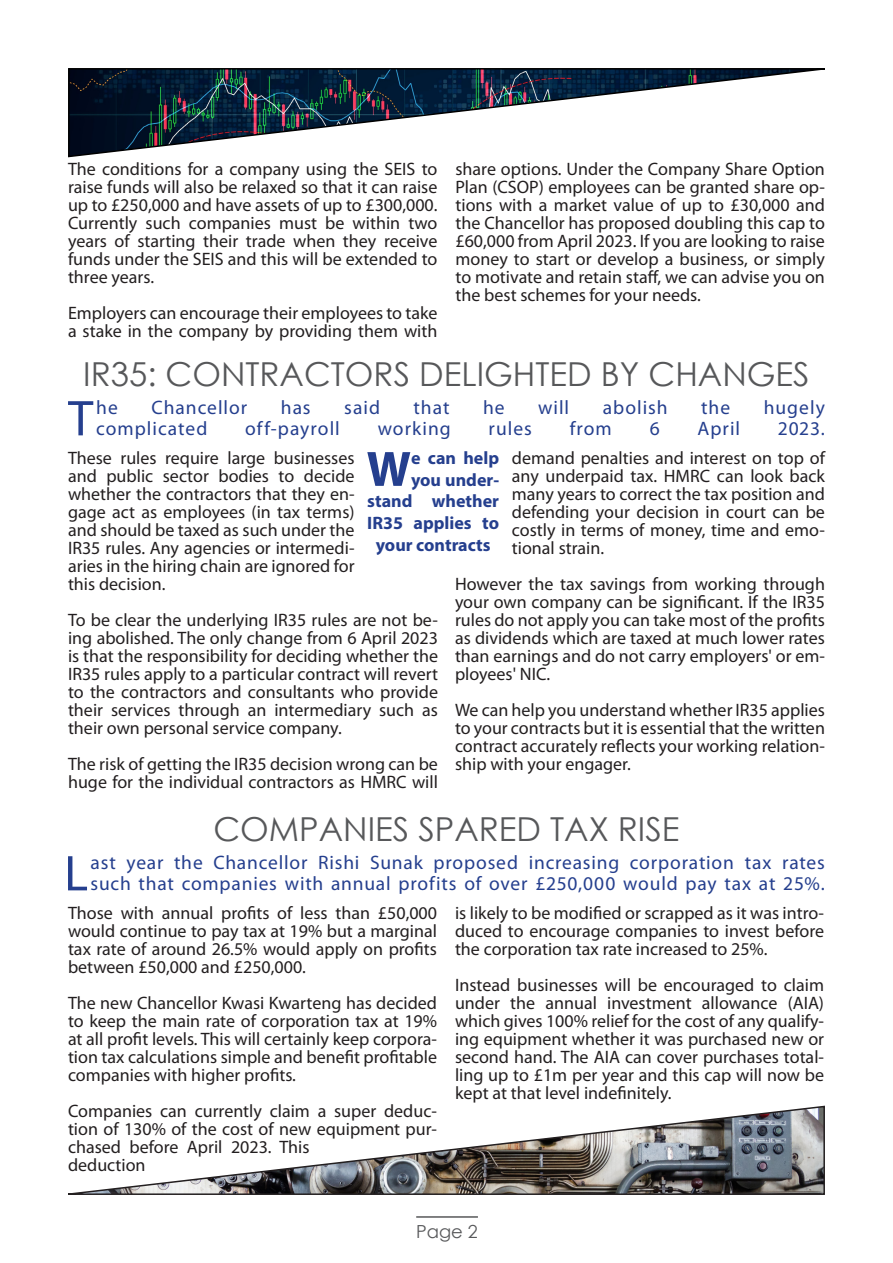
<style>
.page{position:relative;width:893px;height:1263px;background:#fff}
.page>*{position:absolute;margin:0;border:0;box-sizing:border-box;transform-origin:0 0}
.t1{font:50.7px "Myriad Pro";color:#253f8e}
.t2{font:700 50.1px "Myriad Pro";color:#253f8e}
.t3{font:33px "Century Gothic";color:#57585a}
.t4{font:19.5px/21px "Myriad Pro";letter-spacing:.045em;color:#253f8e}
.t5{font:18px/18px "Myriad Pro";color:#231f20;text-align:justify}
.t6{font:700 18px "Myriad Pro";color:#253f8e}
.t7{font:18px "Century Gothic";color:#57585a}
</style>
<div class="page">
<hr style="left:416px;top:1216px;width:62px;height:2px;background:#57585a">
<svg style="left:68px;top:68px;width:757px;height:90px"></svg>
<svg style="left:68px;top:1105px;width:757px;height:90px"></svg>
<p class="t5" style="left:68px;top:160px;width:371px">The conditions for a company using the SEIS to raise funds will also be relaxed so that it can raise up to £250,000 and have assets of up to £300,000.<br>Currently such companies must be within two years of starting their trade when they receive funds under the SEIS and this will be extended to three years.</p>
<p class="t5" style="left:68px;top:304px;width:371px">Employers can encourage their employees to take a stake in the company by providing them with</p>
<p class="t5" style="left:455px;top:160px;width:371px">share options. Under the Company Share Option Plan (CSOP) employees can be granted share op&shy;tions with a market value of up to £30,000 and the Chancellor has proposed doubling this cap to £60,000 from April 2023. If you are looking to raise money to start or develop a business, or simply to motivate and retain staff, we can advise you on the best schemes for your needs.</p>
<p class="t3" style="left:83px;top:351px;width:728px">IR35: CONTRACTORS DELIGHTED BY CHANGES</p>
<p class="t1" style="left:68px;top:387px;width:27px">T</p>
<p class="t4" style="left:96px;top:397px;width:23px">he</p>
<p class="t4" style="left:151px;top:397px;width:97px">Chancellor</p>
<p class="t4" style="left:281px;top:397px;width:31px">has</p>
<p class="t4" style="left:344px;top:397px;width:37px">said</p>
<p class="t4" style="left:414px;top:397px;width:37px">that</p>
<p class="t4" style="left:483px;top:397px;width:23px">he</p>
<p class="t4" style="left:538px;top:397px;width:33px">will</p>
<p class="t4" style="left:603px;top:397px;width:66px">abolish</p>
<p class="t4" style="left:701px;top:397px;width:31px">the</p>
<p class="t4" style="left:764px;top:397px;width:63px">hugely</p>
<p class="t4" style="left:96px;top:418px;width:113px">complicated</p>
<p class="t4" style="left:245px;top:418px;width:96px">off-payroll</p>
<p class="t4" style="left:378px;top:418px;width:75px">working</p>
<p class="t4" style="left:489px;top:418px;width:45px">rules</p>
<p class="t4" style="left:570px;top:418px;width:44px">from</p>
<p class="t4" style="left:650px;top:418px;width:12px">6</p>
<p class="t4" style="left:697px;top:418px;width:44px">April</p>
<p class="t4" style="left:778px;top:418px;width:49px">2023.</p>
<p class="t2" style="left:367px;top:436px;width:46px">W</p>
<p class="t6" style="left:411px;top:446px;width:90px">e can help</p>
<p class="t5" style="left:512px;top:449px;width:315px">demand penalties and interest on top of any underpaid tax. HMRC can look back many years to correct the tax position and defending your decision in court can be costly in terms of money, time and emo&shy;tional strain.</p>
<p class="t5" style="left:455px;top:575px;width:371px">However the tax savings from working through your own company can be significant. If the IR35 rules do not apply you can take most of the profits as dividends which are taxed at much lower rates than earnings and do not carry employers' or em&shy;ployees' NIC.</p>
<p class="t5" style="left:455px;top:701px;width:371px">We can help you understand whether IR35 applies to your contracts but it is essential that the written contract accurately reflects your working relation&shy;ship with your engager.</p>
<p class="t5" style="left:68px;top:449px;width:288px">These rules require large businesses and public sector bodies to decide whether the contractors that they en&shy;gage act as employees (in tax terms) and should be taxed as such under the IR35 rules. Any agencies or intermedi&shy;aries in the hiring chain are ignored for this decision.</p>
<p class="t5" style="left:68px;top:611px;width:371px">To be clear the underlying IR35 rules are not be&shy;ing abolished. The only change from 6 April 2023 is that the responsibility for deciding whether the IR35 rules apply to a particular contract will revert to the contractors and consultants who provide their services through an intermediary such as their own personal service company.</p>
<p class="t5" style="left:68px;top:755px;width:371px">The risk of getting the IR35 decision wrong can be huge for the individual contractors as HMRC will</p>
<p class="t6" style="left:411px;top:468px;width:90px">you under-</p>
<p class="t6" style="left:367px;top:490px;width:133px">stand whether</p>
<p class="t6" style="left:367px;top:511px;width:133px">IR35 applies to</p>
<p class="t6" style="left:376px;top:533px;width:116px">your contracts</p>
<p class="t3" style="left:213px;top:806px;width:468px">COMPANIES SPARED TAX RISE</p>
<p class="t1" style="left:64px;top:842px;width:25px">L</p>
<p class="t4" style="left:91px;top:852px;width:736px">ast year the Chancellor Rishi Sunak proposed increasing corporation tax rates such that companies with annual profits of over £250,000 would pay tax at 25%.</p>
<p class="t5" style="left:68px;top:904px;width:371px">Those with annual profits of less than £50,000 would continue to pay tax at 19% but a marginal tax rate of around 26.5% would apply on profits between £50,000 and £250,000.</p>
<p class="t5" style="left:68px;top:994px;width:371px">The new Chancellor Kwasi Kwarteng has decided to keep the main rate of corporation tax at 19% at all profit levels. This will certainly keep corpora&shy;tion tax calculations simple and benefit profitable companies with higher profits.</p>
<p class="t5" style="left:68px;top:1102px;width:371px;text-align:left">Companies can currently claim a super deduc&shy;tion of 130% of the cost of new equipment pur&shy;chased before April 2023. This<br>deduction</p>
<p class="t5" style="left:455px;top:904px;width:371px">is likely to be modified or scrapped as it was intro&shy;duced to encourage companies to invest before the corporation tax rate increased to 25%.</p>
<p class="t5" style="left:455px;top:976px;width:371px">Instead businesses will be encouraged to claim under the annual investment allowance (AIA) which gives 100% relief for the cost of any qualify&shy;ing equipment whether it was purchased new or second hand. The AIA can cover purchases total&shy;ling up to £1m per year and this cap will now be kept at that level indefinitely.</p>
<p class="t7" style="left:416px;top:1218px;width:63px">Page 2</p>
</div>
